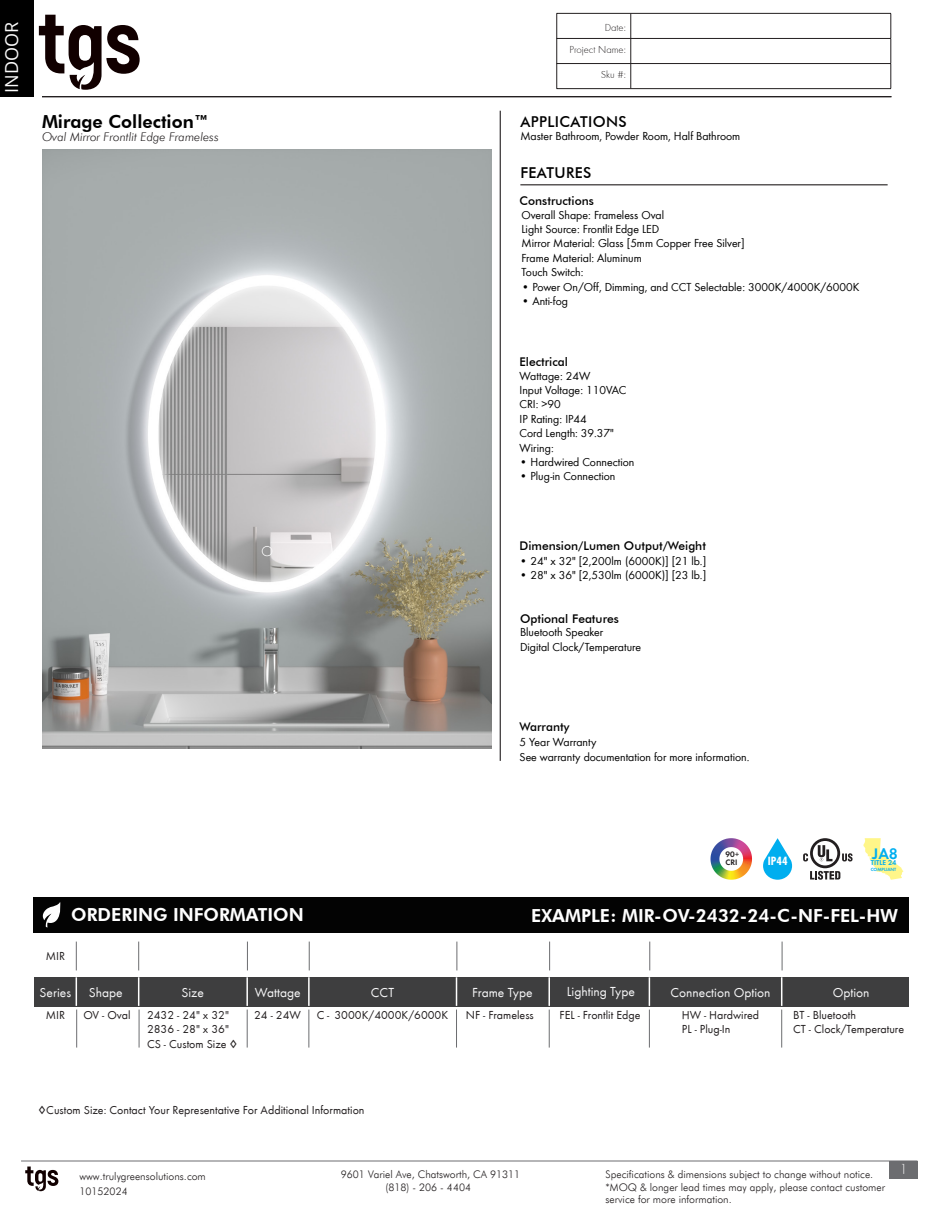
<style>
.page{position:relative;width:945px;height:1215px;background:#fff}
.page>*{position:absolute;margin:0;border:0;box-sizing:border-box;transform-origin:0 0}
.t1{font:800 18px "Futura BT";color:#fff}
.t2{font:800 18px "Futura BT";color:#000}
.t3{font:18px "Open Sans";color:#fafafa}
.t4{font:15.75px "Futura Dem";color:#00aeef}
.t5{font:500 15px "Futura BT";letter-spacing:.025em;color:#000}
.t6{font:300 15px "Futura Round";color:#f7f7f8}
.t7{font:13.5px "Futura Round";color:#f7f7f8}
.t8{font:700 12.3px "Futura Con";color:#fff;scale:1.04 1}
.t9{font:12px "Futura Boo";color:#000}
.t10{font:12px "Futura Round";color:#231f20}
.t11{font:500 12px "Futura BT";color:#000}
.t12{font:italic 300 12px "Futura BT";color:#231f20}
.t13{font:300 10.5px/12px "Futura BT";color:#231f20}
.t14{font:300 10.5px "Futura Round";color:#231f20}
.t15{font:8.25px/7.4px "Futura Dem";color:#231f20}
.t16{font:7.35px "Futura Dem";color:#00aeef}
.t17{font:4.65px "Futura Dem";color:#00aeef}
</style>
<div class="page">
<svg style="left:25px;top:1167px;width:33px;height:24px"></svg>
<div style="left:889px;top:1161px;width:28px;height:18px;background:#6c6d70"></div>
<hr style="left:21px;top:1161px;width:896px;height:1px;background:#6c6d70">
<div style="left:0;top:0;width:34px;height:96px;background:#000"></div>
<svg style="left:39px;top:15px;width:101px;height:75px"></svg>
<hr style="left:42px;top:96px;width:849px;height:1px;background:#231f20">
<hr style="left:500px;top:111px;width:1px;height:650px;background:#231f20">
<svg style="left:630px;top:14px;width:1px;height:74px"></svg>
<hr style="left:557px;top:13px;width:74px;height:1px;background:#231f20">
<hr style="left:631px;top:13px;width:260px;height:1px;background:#231f20">
<hr style="left:557px;top:38px;width:74px;height:1px;background:#231f20">
<hr style="left:631px;top:38px;width:260px;height:1px;background:#231f20">
<hr style="left:557px;top:63px;width:74px;height:1px;background:#231f20">
<svg style="left:556px;top:14px;width:1px;height:74px"></svg>
<hr style="left:631px;top:63px;width:260px;height:1px;background:#231f20">
<svg style="left:891px;top:14px;width:1px;height:74px"></svg>
<hr style="left:557px;top:88px;width:74px;height:1px;background:#231f20">
<hr style="left:631px;top:88px;width:260px;height:1px;background:#231f20">
<hr style="left:520px;top:184px;width:368px;height:1px;background:#231f20">
<img style="left:42px;top:149px;width:450px;height:600px">
<div style="left:34px;top:897px;width:875px;height:35px;background:#030303"></div>
<svg style="left:43px;top:902px;width:18px;height:25px"></svg>
<hr style="left:549px;top:1010px;width:1px;height:38px;background:#6c6d70">
<hr style="left:649px;top:1010px;width:1px;height:38px;background:#6c6d70">
<hr style="left:456px;top:1010px;width:1px;height:38px;background:#6c6d70">
<hr style="left:781px;top:1010px;width:1px;height:38px;background:#6c6d70">
<hr style="left:308px;top:1010px;width:1px;height:38px;background:#6c6d70">
<div style="left:34px;top:977px;width:875px;height:29px;background:#3e3e3f"></div>
<svg style="left:76px;top:977px;width:1px;height:29px"></svg>
<svg style="left:138px;top:977px;width:1px;height:29px"></svg>
<hr style="left:548px;top:977px;width:2px;height:29px;background:#fff">
<svg style="left:649px;top:977px;width:1px;height:29px"></svg>
<svg style="left:456px;top:977px;width:1px;height:29px"></svg>
<svg style="left:781px;top:977px;width:1px;height:29px"></svg>
<hr style="left:308px;top:977px;width:2px;height:29px;background:#fff">
<svg style="left:76px;top:942px;width:1px;height:28px"></svg>
<svg style="left:138px;top:942px;width:1px;height:28px"></svg>
<svg style="left:549px;top:942px;width:1px;height:28px"></svg>
<svg style="left:649px;top:942px;width:1px;height:28px"></svg>
<svg style="left:457px;top:942px;width:1px;height:28px"></svg>
<svg style="left:782px;top:942px;width:1px;height:28px"></svg>
<svg style="left:309px;top:942px;width:1px;height:28px"></svg>
<hr style="left:76px;top:1010px;width:1px;height:38px;background:#6c6d70">
<hr style="left:139px;top:1010px;width:1px;height:38px;background:#6c6d70">
<hr style="left:247px;top:1010px;width:1px;height:38px;background:#6c6d70">
<hr style="left:246px;top:977px;width:2px;height:29px;background:#fff">
<svg style="left:247px;top:942px;width:1px;height:28px"></svg>
<svg style="left:803px;top:838px;width:50px;height:42px"></svg>
<svg style="left:763px;top:838px;width:29px;height:42px"></svg>
<svg style="left:711px;top:838px;width:41px;height:42px"></svg>
<svg style="left:863px;top:838px;width:40px;height:42px"></svg>
<h1 class="t3" style="left:-1px;top:93px;width:72px;rotate:-90deg">INDOOR</h1>
<p class="t2" style="left:42px;top:110px;width:168px">Mirage Collection™</p>
<p class="t12" style="left:42px;top:129px;width:178px">Oval Mirror Frontlit Edge Frameless</p>
<p class="t14" style="left:605px;top:20px;width:23px">Date:</p>
<p class="t14" style="left:569px;top:43px;width:58px">Project Name:</p>
<p class="t14" style="left:601px;top:68px;width:26px">Sku #:</p>
<p class="t5" style="left:520px;top:112px;width:108px">APPLICATIONS</p>
<p class="t9" style="left:520px;top:128px;width:221px">Master Bathroom, Powder Room, Half Bathroom</p>
<p class="t5" style="left:520px;top:163px;width:73px">FEATURES</p>
<p class="t11" style="left:520px;top:193px;width:76px">Constructions</p>
<p class="t9" style="left:521px;top:206px;width:144px">Overall Shape: Frameless Oval</p>
<p class="t9" style="left:521px;top:221px;width:139px">Light Source: Frontlit Edge LED</p>
<p class="t9" style="left:521px;top:235px;width:225px">Mirror Material: Glass [5mm Copper Free Silver]</p>
<p class="t9" style="left:521px;top:250px;width:122px">Frame Material: Aluminum</p>
<p class="t9" style="left:521px;top:264px;width:63px">Touch Switch:</p>
<p class="t9" style="left:521px;top:278px;width:339px">• Power On/Off, Dimming, and CCT Selectable: 3000K/4000K/6000K</p>
<p class="t9" style="left:521px;top:293px;width:48px">• Anti-fog</p>
<p class="t11" style="left:520px;top:354px;width:50px">Electrical</p>
<p class="t9" style="left:520px;top:367px;width:72px">Wattage: 24W</p>
<p class="t9" style="left:520px;top:382px;width:108px">Input Voltage: 110VAC</p>
<p class="t9" style="left:520px;top:396px;width:43px">CRI: &gt;90</p>
<p class="t9" style="left:520px;top:411px;width:69px">IP Rating: IP44</p>
<p class="t9" style="left:520px;top:425px;width:96px">Cord Length: 39.37"</p>
<p class="t9" style="left:520px;top:439px;width:36px">Wiring:</p>
<p class="t9" style="left:520px;top:454px;width:116px">• Hardwired Connection</p>
<p class="t9" style="left:520px;top:468px;width:97px">• Plug-in Connection</p>
<p class="t11" style="left:520px;top:538px;width:188px">Dimension/Lumen Output/Weight</p>
<p class="t9" style="left:520px;top:552px;width:188px">• 24" x 32" [2,200lm (6000K)] [21 lb.]</p>
<p class="t9" style="left:520px;top:567px;width:188px">• 28" x 36" [2,530lm (6000K)] [23 lb.]</p>
<p class="t11" style="left:520px;top:611px;width:100px">Optional Features</p>
<p class="t9" style="left:520px;top:624px;width:85px">Bluetooth Speaker</p>
<p class="t9" style="left:520px;top:638px;width:123px">Digital Clock/Temperature</p>
<p class="t11" style="left:520px;top:719px;width:51px">Warranty</p>
<p class="t9" style="left:520px;top:734px;width:78px">5 Year Warranty</p>
<p class="t9" style="left:520px;top:749px;width:231px">See warranty documentation for more information.</p>
<p class="t1" style="left:71px;top:904px;width:234px">ORDERING INFORMATION</p>
<p class="t10" style="left:46px;top:947px;width:21px">MIR</p>
<p class="t15" style="left:725px;top:851px;width:15px">90+<br>CRI</p>
<p class="t8" style="left:768px;top:852px;width:21px">IP44</p>
<h2 class="t4" style="left:872px;top:843px;width:27px">JA8</h2>
<p class="t16" style="left:871px;top:858px;width:27px">TITLE 24</p>
<p class="t17" style="left:871px;top:866px;width:27px">COMPLIANT</p>
<p class="t1" style="left:531px;top:905px;width:369px">EXAMPLE: MIR-OV-2432-24-C-NF-FEL-HW</p>
<p class="t7" style="left:40px;top:983px;width:33px">Series</p>
<p class="t7" style="left:371px;top:982px;width:25px">CCT</p>
<p class="t7" style="left:472px;top:983px;width:62px">Frame Type</p>
<p class="t7" style="left:567px;top:982px;width:70px">Lighting Type</p>
<p class="t7" style="left:671px;top:983px;width:102px">Connection Option</p>
<p class="t7" style="left:89px;top:983px;width:35px">Shape</p>
<p class="t7" style="left:182px;top:983px;width:24px">Size</p>
<p class="t7" style="left:255px;top:983px;width:47px">Wattage</p>
<p class="t10" style="left:147px;top:1006px;width:83px">2432 - 24" x 32"</p>
<p class="t10" style="left:147px;top:1020px;width:83px">2836 - 28" x 36"</p>
<p class="t10" style="left:147px;top:1035px;width:92px">CS - Custom Size ◊</p>
<p class="t7" style="left:833px;top:983px;width:38px">Option</p>
<p class="t10" style="left:317px;top:1006px;width:133px">C - 3000K/4000K/6000K</p>
<p class="t10" style="left:466px;top:1006px;width:69px">NF - Frameless</p>
<p class="t10" style="left:560px;top:1006px;width:82px">FEL - Frontlit Edge</p>
<p class="t10" style="left:793px;top:1006px;width:65px">BT - Bluetooth</p>
<p class="t10" style="left:793px;top:1020px;width:113px">CT - Clock/Temperature</p>
<p class="t10" style="left:83px;top:1006px;width:49px">OV - Oval</p>
<p class="t10" style="left:682px;top:1006px;width:79px">HW - Hardwired</p>
<p class="t10" style="left:682px;top:1020px;width:50px">PL - Plug-In</p>
<p class="t10" style="left:254px;top:1006px;width:48px">24 - 24W</p>
<p class="t10" style="left:46px;top:1006px;width:21px">MIR</p>
<p class="t10" style="left:38px;top:1101px;width:328px">◊Custom Size: Contact Your Representative For Additional Information</p>
<p class="t13" style="left:79px;top:1170px;width:128px">www.trulygreensolutions.com</p>
<p class="t13" style="left:341px;top:1168px;width:181px">9601 Variel Ave, Chatsworth, CA 91311</p>
<p class="t13" style="left:606px;top:1169px;width:269px">Specifications &amp; dimensions subject to change without notice.</p>
<p class="t13" style="left:386px;top:1181px;width:87px">(818) - 206 - 4404</p>
<p class="t13" style="left:606px;top:1181px;width:281px">*MOQ &amp; longer lead times may apply, please contact customer service for more information.</p>
<p class="t13" style="left:79px;top:1186px;width:50px">10152024</p>
<p class="t6" style="left:900px;top:1159px;width:10px">1</p>
</div>
